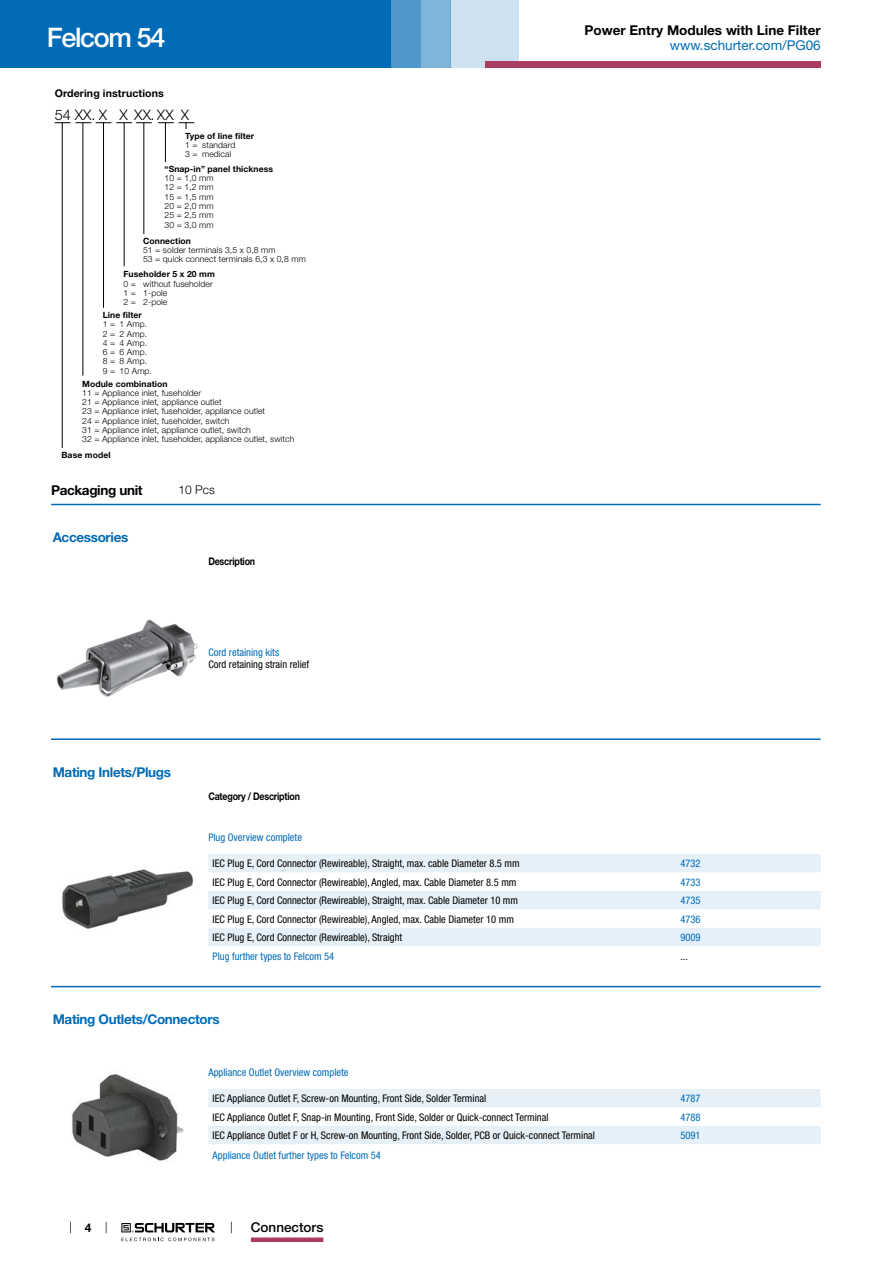
<style>
.page{position:relative;width:893px;height:1263px;background:#fff}
.page>*{position:absolute;margin:0;border:0;box-sizing:border-box;transform-origin:0 0}
.t1{font:500 27px "Helvetica Neue LT";letter-spacing:-.05em;color:#fff}
.t2{font:300 14.55px "Helvetica Neue LT";letter-spacing:.01em;color:#000}
.t3{font:700 13.5px "Helvetica Neue LT";letter-spacing:-.025em;color:#006bb6}
.t4{font:700 13.5px "Helvetica Neue LT";color:#000}
.t5{font:13.5px "Helvetica Neue LT";color:#006bb6}
.t6{font:700 13.5px "Helvetica Neue LT";letter-spacing:-.025em;color:#000}
.t7{font:500 13.5px "Helvetica Neue LT";color:#000}
.t8{font:300 12px "Helvetica Neue LT";color:#000}
.t9{font:700 12px "Helvetica Neue LT";color:#000}
.t10{font:700 10.65px "Helvetica Neue LT";letter-spacing:.01em;color:#000}
.t11{font:condensed 10.5px "Helvetica Neue LT";color:#000}
.t12{font:condensed 10.5px "Helvetica Neue LT";color:#006bb6}
.t13{font:700 10.5px "Helvetica Neue LT";letter-spacing:-.025em;color:#000;scale:.85 1}
.t14{font:300 8.55px/9.3px "Helvetica Neue LT";letter-spacing:.01em;color:#000}
.t15{font:700 8.55px "Helvetica Neue LT";letter-spacing:.01em;color:#000}
</style>
<div class="page">
<svg style="left:70px;top:1221px;width:1px;height:12px"></svg>
<svg style="left:121px;top:1223px;width:94px;height:18px"></svg>
<div style="left:0;top:0;width:391px;height:68px;background:#006bb6"></div>
<div style="left:421px;top:0;width:30px;height:68px;background:#80b5da"></div>
<div style="left:391px;top:0;width:30px;height:68px;background:#4d97cc"></div>
<div style="left:451px;top:0;width:68px;height:68px;background:#cde1f0"></div>
<div style="left:485px;top:62px;width:336px;height:6px;background:#aa3d61"></div>
<div style="left:251px;top:1237px;width:72px;height:5px;background:#aa3d61"></div>
<hr style="left:62px;top:123px;width:1px;height:325px;background:#000">
<hr style="left:83px;top:123px;width:1px;height:253px;background:#000">
<hr style="left:103px;top:123px;width:1px;height:185px;background:#000">
<hr style="left:124px;top:123px;width:1px;height:143px;background:#000">
<hr style="left:144px;top:123px;width:1px;height:111px;background:#000">
<hr style="left:165px;top:123px;width:1px;height:39px;background:#000">
<svg style="left:55px;top:122px;width:139px;height:7px"></svg>
<hr style="left:51px;top:504px;width:770px;height:1px;background:#006bb6">
<img style="left:56px;top:619px;width:142px;height:78px">
<hr style="left:51px;top:738px;width:770px;height:2px;background:#006bb6">
<img style="left:62px;top:869px;width:131px;height:60px">
<div style="left:208px;top:854px;width:613px;height:18px;background:#e6f0f8"></div>
<svg style="left:208px;top:891px;width:613px;height:55px;fill:#e6f0f8"></svg>
<hr style="left:51px;top:986px;width:770px;height:1px;background:#006bb6">
<img style="left:72px;top:1073px;width:112px;height:88px">
<svg style="left:208px;top:1089px;width:613px;height:55px"></svg>
<h1 class="t1" style="left:47px;top:21px;width:120px">Felcom 54</h1>
<p class="t10" style="left:55px;top:86px;width:111px">Ordering instructions</p>
<h2 class="t2" style="left:55px;top:106px;width:136px">54 XX. X X XX.XX X</h2>
<p class="t15" style="left:185px;top:130px;width:71px">Type of line filter</p>
<p class="t14" style="left:185px;top:140px;width:52px">1 = standard<br>3 = medical</p>
<p class="t15" style="left:165px;top:164px;width:110px">“Snap-in” panel thickness</p>
<p class="t14" style="left:165px;top:173px;width:51px;text-align:justify">10 = 1,0 mm 12 = 1,2 mm 15 = 1,5 mm 20 = 2,0 mm 25 = 2,5 mm 30 = 3,0 mm</p>
<p class="t15" style="left:143px;top:236px;width:49px">Connection</p>
<p class="t14" style="left:143px;top:245px;width:164px">51 = solder terminals 3,5 x 0,8 mm<br>53 = quick connect terminals 6,3 x 0,8 mm</p>
<p class="t15" style="left:123px;top:269px;width:93px">Fuseholder 5 x 20 mm</p>
<p class="t14" style="left:123px;top:279px;width:91px">0 = without fuseholder<br>1 = 1-pole<br>2 = 2-pole</p>
<p class="t15" style="left:103px;top:310px;width:41px">Line filter</p>
<p class="t14" style="left:103px;top:319px;width:51px">1 = 1 Amp.<br>2 = 2 Amp.<br>4 = 4 Amp.<br>6 = 6 Amp.<br>8 = 8 Amp.<br>9 = 10 Amp.</p>
<p class="t15" style="left:82px;top:378px;width:87px">Module combination</p>
<p class="t14" style="left:82px;top:388px;width:214px">11 = Appliance inlet, fuseholder<br>21 = Appliance inlet, appliance outlet<br>23 = Appliance inlet, fuseholder, appliance outlet<br>24 = Appliance inlet, fuseholder, switch<br>31 = Appliance inlet, appliance outlet, switch<br>32 = Appliance inlet, fuseholder, appliance outlet, switch</p>
<p class="t15" style="left:62px;top:450px;width:51px">Base model</p>
<p class="t6" style="left:51px;top:482px;width:93px">Packaging unit</p>
<p class="t8" style="left:179px;top:482px;width:38px">10 Pcs</p>
<p class="t3" style="left:53px;top:529px;width:77px">Accessories</p>
<p class="t13" style="left:208px;top:555px;width:57px">Description</p>
<p class="t12" style="left:208px;top:646px;width:72px">Cord retaining kits</p>
<p class="t11" style="left:208px;top:659px;width:102px">Cord retaining strain relief</p>
<p class="t3" style="left:53px;top:764px;width:120px">Mating Inlets/Plugs</p>
<p class="t4" style="left:584px;top:22px;width:238px">Power Entry Modules with Line Filter</p>
<p class="t5" style="left:670px;top:37px;width:152px">www.schurter.com/PG06</p>
<p class="t13" style="left:208px;top:790px;width:109px">Category / Description</p>
<p class="t12" style="left:208px;top:832px;width:95px">Plug Overview complete</p>
<p class="t11" style="left:213px;top:858px;width:308px">IEC Plug E, Cord Connector (Rewireable), Straight, max. cable Diameter 8.5 mm</p>
<p class="t12" style="left:680px;top:858px;width:22px">4732</p>
<p class="t11" style="left:213px;top:876px;width:305px">IEC Plug E, Cord Connector (Rewireable), Angled, max. Cable Diameter 8.5 mm</p>
<p class="t12" style="left:680px;top:876px;width:22px">4733</p>
<p class="t11" style="left:213px;top:894px;width:307px">IEC Plug E, Cord Connector (Rewireable), Straight, max. Cable Diameter 10 mm</p>
<p class="t12" style="left:680px;top:894px;width:22px">4735</p>
<p class="t11" style="left:213px;top:913px;width:303px">IEC Plug E, Cord Connector (Rewireable), Angled, max. Cable Diameter 10 mm</p>
<p class="t12" style="left:680px;top:913px;width:22px">4736</p>
<p class="t11" style="left:213px;top:931px;width:191px">IEC Plug E, Cord Connector (Rewireable), Straight</p>
<p class="t12" style="left:680px;top:931px;width:22px">9009</p>
<p class="t12" style="left:213px;top:950px;width:123px">Plug further types to Felcom 54</p>
<p class="t11" style="left:680px;top:950px;width:9px">...</p>
<p class="t3" style="left:53px;top:1011px;width:168px">Mating Outlets/Connectors</p>
<p class="t9" style="left:85px;top:1220px;width:8px">4</p>
<p class="t12" style="left:208px;top:1066px;width:142px">Appliance Outlet Overview complete</p>
<p class="t11" style="left:213px;top:1092px;width:275px">IEC Appliance Outlet F, Screw-on Mounting, Front Side, Solder Terminal</p>
<p class="t12" style="left:680px;top:1092px;width:22px">4787</p>
<p class="t11" style="left:213px;top:1111px;width:337px">IEC Appliance Outlet F, Snap-in Mounting, Front Side, Solder or Quick-connect Terminal</p>
<p class="t12" style="left:680px;top:1111px;width:22px">4788</p>
<p class="t11" style="left:213px;top:1129px;width:384px">IEC Appliance Outlet F or H, Screw-on Mounting, Front Side, Solder, PCB or Quick-connect Terminal</p>
<p class="t12" style="left:680px;top:1129px;width:22px">5091</p>
<p class="t12" style="left:213px;top:1149px;width:170px">Appliance Outlet further types to Felcom 54</p>
<p class="t7" style="left:251px;top:1219px;width:74px">Connectors</p>
</div>
